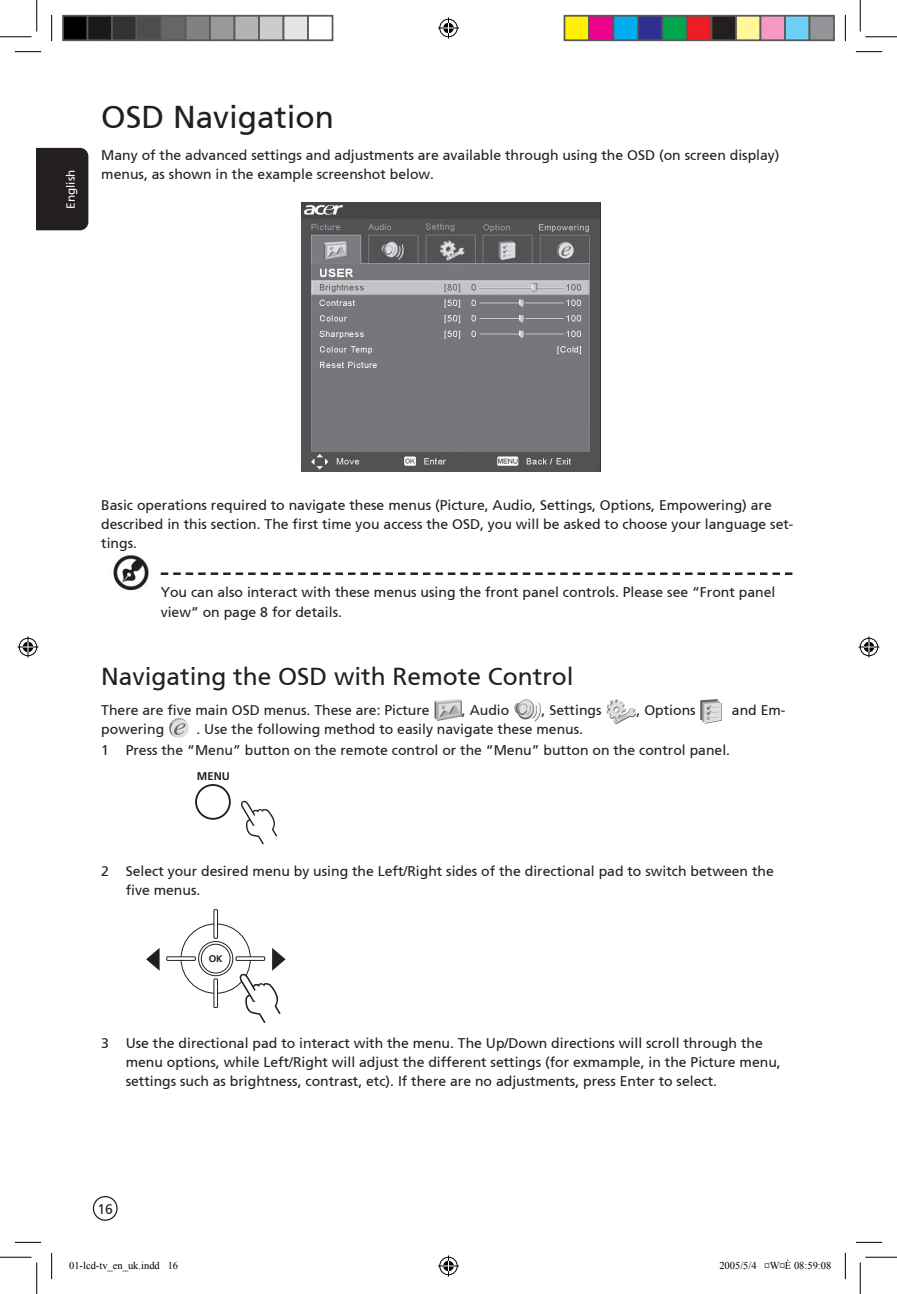
<style>
.page{position:relative;width:897px;height:1294px;background:#fff}
.page>*{position:absolute;margin:0;border:0;box-sizing:border-box;transform-origin:0 0}
.t1{font:31.5px "Frutiger Roman";color:#231f20}
.t2{font:24.5px "Frutiger Roman";color:#231f20}
.t3{font:14px/19.2px "Frutiger Roman";color:#231f20}
.t4{font:11.72px "Frutiger Roman";color:#fff}
.t5{font:700 11.2px "Frutiger";color:#231f20}
.t6{font:10.5px "Times New Roman";color:#000}
.t7{font:700 9.8px "Frutiger";color:#231f20}
</style>
<div class="page">
<div style="left:37px;top:148px;width:51px;height:82px;background:#231f20"></div>
<div style="left:93px;top:1196px;width:25px;height:25px;border:1px solid #231f20;border-radius:50%"></div>
<svg style="left:161px;top:572px;width:631px;height:3px"></svg>
<img style="left:435px;top:699px;width:27px;height:22px">
<img style="left:514px;top:699px;width:26px;height:22px">
<img style="left:607px;top:699px;width:29px;height:24px">
<img style="left:701px;top:699px;width:20px;height:24px">
<img style="left:169px;top:718px;width:19px;height:19px">
<img style="left:302px;top:202px;width:298px;height:270px">
<div style="left:195px;top:784px;width:36px;height:36px;border:2px solid #231f20;border-radius:50%"></div>
<svg style="left:241px;top:800px;width:36px;height:44px"></svg>
<div style="left:198px;top:941px;width:35px;height:35px;border:1px solid #231f20;border-radius:50%"></div>
<div style="left:201px;top:944px;width:29px;height:29px;border:1px solid #231f20;border-radius:50%"></div>
<div style="left:166px;top:956px;width:30px;height:5px;border:1px solid #231f20"></div>
<div style="left:236px;top:956px;width:29px;height:5px;border:1px solid #231f20"></div>
<div style="left:214px;top:909px;width:4px;height:30px;border:1px solid #231f20"></div>
<div style="left:214px;top:978px;width:4px;height:30px;border:1px solid #231f20"></div>
<svg style="left:146px;top:948px;width:14px;height:23px"></svg>
<svg style="left:239px;top:948px;width:46px;height:75px"></svg>
<img style="left:113px;top:555px;width:36px;height:36px">
<svg style="left:15px;top:51px;width:26px;height:1px"></svg>
<svg style="left:856px;top:51px;width:26px;height:1px"></svg>
<svg style="left:15px;top:1242px;width:26px;height:1px"></svg>
<svg style="left:856px;top:1242px;width:26px;height:1px"></svg>
<svg style="left:51px;top:15px;width:1px;height:26px"></svg>
<svg style="left:51px;top:1253px;width:1px;height:26px"></svg>
<svg style="left:845px;top:15px;width:1px;height:26px"></svg>
<svg style="left:845px;top:1253px;width:1px;height:26px"></svg>
<hr style="left:0;top:36px;width:32px;height:1px;background:#000">
<hr style="left:865px;top:36px;width:32px;height:1px;background:#000">
<hr style="left:0;top:1257px;width:32px;height:1px;background:#000">
<hr style="left:865px;top:1257px;width:32px;height:1px;background:#000">
<hr style="left:36px;top:0;width:1px;height:32px;background:#000">
<hr style="left:36px;top:1262px;width:1px;height:32px;background:#000">
<hr style="left:860px;top:0;width:1px;height:32px;background:#000">
<hr style="left:860px;top:1262px;width:1px;height:32px;background:#000">
<svg style="left:438px;top:18px;width:21px;height:21px"></svg>
<svg style="left:438px;top:1255px;width:21px;height:21px"></svg>
<svg style="left:18px;top:636px;width:21px;height:21px"></svg>
<svg style="left:858px;top:636px;width:21px;height:21px"></svg>
<div style="left:63px;top:16px;width:25px;height:24px;background:#000"></div>
<div style="left:62px;top:15px;width:26px;height:26px;border:2px solid #595959"></div>
<div style="left:88px;top:16px;width:24px;height:24px;background:#1a1a1a"></div>
<div style="left:87px;top:15px;width:26px;height:26px;border:2px solid #595959"></div>
<div style="left:112px;top:16px;width:25px;height:24px;background:#333"></div>
<div style="left:111px;top:15px;width:26px;height:26px;border:2px solid #595959"></div>
<div style="left:137px;top:16px;width:24px;height:24px;background:#4d4d4d"></div>
<div style="left:136px;top:15px;width:26px;height:26px;border:2px solid #595959"></div>
<div style="left:161px;top:16px;width:25px;height:24px;background:#666"></div>
<div style="left:160px;top:15px;width:26px;height:26px;border:2px solid #595959"></div>
<div style="left:186px;top:16px;width:24px;height:24px;background:#808080"></div>
<div style="left:185px;top:15px;width:26px;height:26px;border:2px solid #595959"></div>
<div style="left:210px;top:16px;width:25px;height:24px;background:#999"></div>
<div style="left:209px;top:15px;width:26px;height:26px;border:2px solid #595959"></div>
<div style="left:235px;top:16px;width:24px;height:24px;background:#b3b3b3"></div>
<div style="left:234px;top:15px;width:26px;height:26px;border:2px solid #595959"></div>
<div style="left:259px;top:16px;width:25px;height:24px;background:#ccc"></div>
<div style="left:258px;top:15px;width:26px;height:26px;border:2px solid #595959"></div>
<div style="left:284px;top:16px;width:24px;height:24px;background:#e5e5e5"></div>
<div style="left:283px;top:15px;width:26px;height:26px;border:2px solid #595959"></div>
<div style="left:307px;top:15px;width:26px;height:26px;border:2px solid #595959"></div>
<div style="left:564px;top:16px;width:25px;height:24px;background:#fff101"></div>
<div style="left:564px;top:15px;width:26px;height:26px;border:2px solid #595959"></div>
<div style="left:589px;top:16px;width:24px;height:24px;background:#ed028c"></div>
<div style="left:588px;top:15px;width:26px;height:26px;border:2px solid #595959"></div>
<div style="left:613px;top:16px;width:25px;height:24px;background:#00aeef"></div>
<div style="left:613px;top:15px;width:26px;height:26px;border:2px solid #595959"></div>
<div style="left:638px;top:16px;width:24px;height:24px;background:#2e3092"></div>
<div style="left:637px;top:15px;width:26px;height:26px;border:2px solid #595959"></div>
<div style="left:662px;top:16px;width:25px;height:24px;background:#00a54f"></div>
<div style="left:662px;top:15px;width:26px;height:26px;border:2px solid #595959"></div>
<div style="left:687px;top:16px;width:24px;height:24px;background:#ee1d23"></div>
<div style="left:686px;top:15px;width:26px;height:26px;border:2px solid #595959"></div>
<div style="left:711px;top:16px;width:25px;height:24px;background:#231f20"></div>
<div style="left:711px;top:15px;width:26px;height:26px;border:2px solid #595959"></div>
<div style="left:736px;top:16px;width:24px;height:24px;background:#fff79a"></div>
<div style="left:735px;top:15px;width:26px;height:26px;border:2px solid #595959"></div>
<div style="left:760px;top:16px;width:25px;height:24px;background:#f499c2"></div>
<div style="left:760px;top:15px;width:26px;height:26px;border:2px solid #595959"></div>
<div style="left:785px;top:16px;width:24px;height:24px;background:#6bcff6"></div>
<div style="left:784px;top:15px;width:26px;height:26px;border:2px solid #595959"></div>
<div style="left:809px;top:16px;width:25px;height:24px;background:#939598"></div>
<div style="left:809px;top:15px;width:26px;height:26px;border:2px solid #595959"></div>
<p class="t4" style="left:64px;top:209px;width:41px;rotate:-90deg">English</p>
<h1 class="t1" style="left:101px;top:99px;width:234px">OSD Navigation</h1>
<p class="t3" style="left:101px;top:145px;width:680px">Many of the advanced settings and adjustments are available through using the OSD (on screen display) menus, as shown in the example screenshot below.</p>
<p class="t3" style="left:101px;top:495px;width:694px">Basic operations required to navigate these menus (Picture, Audio, Settings, Options, Empowering) are described in this section. The first time you access the OSD, you will be asked to choose your language set&shy;tings.</p>
<p class="t3" style="left:161px;top:583px;width:616px">You can also interact with these menus using the front panel controls. Please see “Front panel view” on page 8 for details.</p>
<h2 class="t2" style="left:101px;top:662px;width:474px">Navigating the OSD with Remote Control</h2>
<p class="t3" style="left:101px;top:700px;width:330px">There are five main OSD menus. These are: Picture</p>
<p class="t3" style="left:462px;top:700px;width:49px">, Audio</p>
<p class="t3" style="left:542px;top:700px;width:61px">, Settings</p>
<p class="t3" style="left:637px;top:700px;width:61px">, Options</p>
<p class="t3" style="left:732px;top:700px;width:55px">and Em-</p>
<p class="t3" style="left:101px;top:720px;width:65px">powering</p>
<p class="t3" style="left:101px;top:719px;width:630px;line-height:20.8px;text-indent:95px">. Use the following method to easily navigate these menus.<br>1 Press the “Menu” button on the remote control or the “Menu” button on the control panel.</p>
<p class="t5" style="left:197px;top:768px;width:34px">MENU</p>
<p class="t3" style="left:126px;top:861px;width:650px;text-indent:-25px">2 Select your desired menu by using the Left/Right sides of the directional pad to switch between the five menus.</p>
<p class="t7" style="left:209px;top:952px;width:16px">OK</p>
<p class="t3" style="left:126px;top:1033px;width:657px;text-indent:-25px">3 Use the directional pad to interact with the menu. The Up/Down directions will scroll through the menu options, while Left/Right will adjust the different settings (for exmample, in the Picture menu, settings such as brightness, contrast, etc). If there are no adjustments, press Enter to select.</p>
<p class="t3" style="left:97px;top:1199px;width:17px">16</p>
<p class="t6" style="left:69px;top:1258px;width:111px">01-lcd-tv_en_uk.indd 16</p>
<p class="t6" style="left:719px;top:1258px;width:114px">2005/5/4 ¤W¤È 08:59:08</p>
</div>
